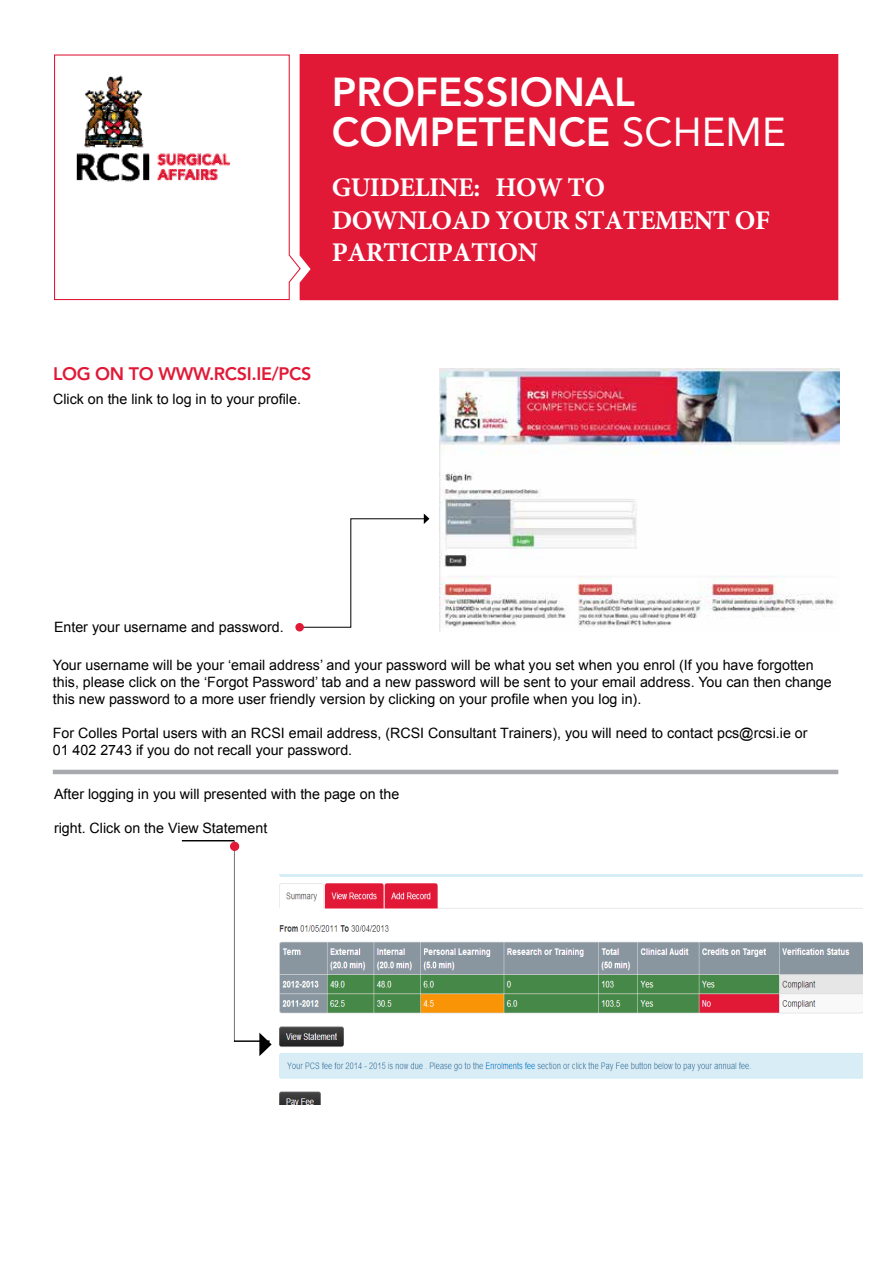
<style>
.page{position:relative;width:893px;height:1263px;background:#fff}
.page>*{position:absolute;margin:0;border:0;box-sizing:border-box;transform-origin:0 0}
.t1{font:800 40.05px/40px "Avenir";color:#fff}
.t2{font:700 27px/32.5px "Minion Pro";letter-spacing:-.02em;color:#fff}
.t3{font:800 18px "Avenir";letter-spacing:-.02em;color:#e11937}
.t4{font:14.25px/17.1px "Arial";color:#000}
.s1{font-weight:400}
</style>
<div class="page">
<svg style="left:54px;top:54px;width:247px;height:247px"></svg>
<div style="left:300px;top:54px;width:538px;height:246px;background:#e11937"></div>
<img style="left:64px;top:67px;width:173px;height:129px">
<img style="left:440px;top:368px;width:399px;height:260px">
<hr style="left:53px;top:770px;width:785px;height:4px;background:#a7a9ac">
<svg style="left:302px;top:513px;width:127px;height:115px"></svg>
<div style="left:295px;top:623px;width:9px;height:8px;background:#e11937;border-radius:50%"></div>
<img style="left:279px;top:874px;width:584px;height:231px">
<svg style="left:182px;top:840px;width:90px;height:216px"></svg>
<h1 class="t1" style="left:332px;top:72px;width:455px">PROFESSIONAL<br>COMPETENCE <span class="s1">SCHEME</span></h1>
<h2 class="t2" style="left:332px;top:171px;width:440px">GUIDELINE: HOW TO<br>DOWNLOAD YOUR STATEMENT OF<br>PARTICIPATION</h2>
<p class="t3" style="left:53px;top:363px;width:260px">LOG ON TO WWW.RCSI.IE/PCS</p>
<p class="t4" style="left:53px;top:390px;width:249px">Click on the link to log in to your profile.</p>
<p class="t4" style="left:54px;top:618px;width:231px">Enter your username and password.</p>
<p class="t4" style="left:53px;top:656px;width:780px">Your username will be your ‘email address’ and your password will be what you set when you enrol (If you have forgotten this, please click on the ‘Forgot Password’ tab and a new password will be sent to your email address. You can then change this new password to a more user friendly version by clicking on your profile when you log in).</p>
<p class="t4" style="left:53px;top:724px;width:756px">For Colles Portal users with an RCSI email address, (RCSI Consultant Trainers), you will need to contact pcs@rcsi.ie or<br>01 402 2743 if you do not recall your password.</p>
<p class="t4" style="left:54px;top:786px;width:347px">After logging in you will presented with the page on the</p>
<p class="t4" style="left:54px;top:820px;width:215px">right. Click on the View Statement</p>
</div>
